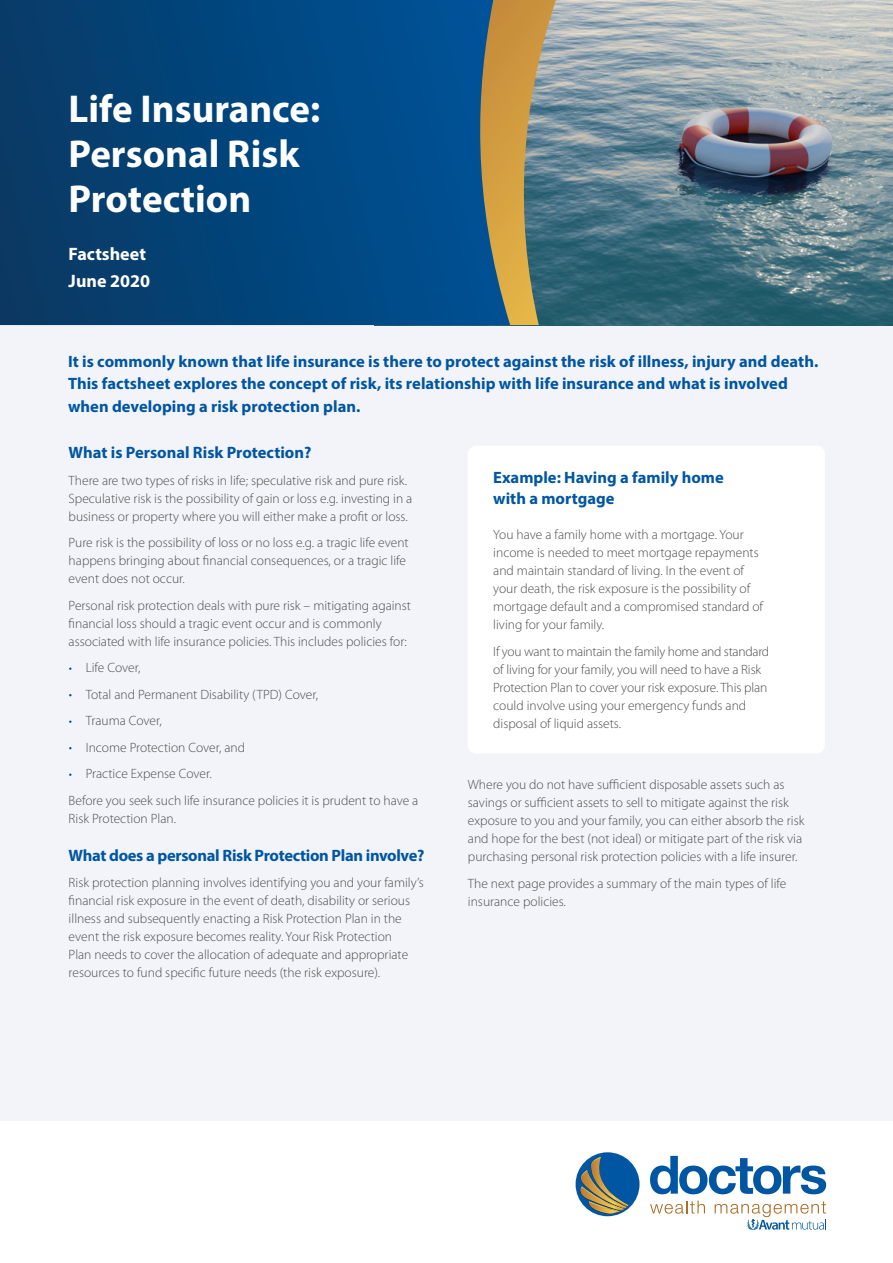
<style>
.page{position:relative;width:893px;height:1263px;background:#fff}
.page>*{position:absolute;margin:0;border:0;box-sizing:border-box;transform-origin:0 0}
.t1{font:700 39px/45px "Myriad Pro";color:#fff}
.t2{font:700 18px/27px "Myriad Pro";color:#fff}
.t3{font:700 16.5px/22.5px "Myriad Pro";color:#0056a2}
.t4{font:700 16.5px "Myriad Pro";letter-spacing:-.02em;color:#0056a2}
.t5{font:300 13.5px/18px "Myriad Pro";color:#4d4d4f}
.s1{color:#fff}
</style>
<div class="page">
<svg style="left:650px;top:1156px;width:176px;height:38px"></svg>
<svg style="left:650px;top:1200px;width:55px;height:14px"></svg>
<svg style="left:715px;top:1201px;width:111px;height:29px"></svg>
<div style="left:576px;top:1152px;width:63px;height:64px;background:#0056a2;border-radius:50%"></div>
<svg style="left:579px;top:1157px;width:50px;height:57px"></svg>
<div style="left:0;top:0;width:893px;height:1121px;background:#f3f4fa"></div>
<img style="left:556px;top:0;width:337px;height:325px">
<svg style="left:510px;top:0;width:46px;height:325px;background:#948d68"></svg>
<svg style="left:0;top:0;width:510px;height:325px;background:#0b4879"></svg>
<div style="left:468px;top:445px;width:357px;height:308px;background:#fff;border-radius:9px"></div>
<h1 class="t1" style="left:69px;top:85px;width:253px">Life Insurance:<br>Personal Risk<br>Protection</h1>
<h2 class="t2" style="left:69px;top:240px;width:83px">Factsheet<br>June 2020</h2>
<p class="t3" style="left:68px;top:349px;width:752px">It is commonly known that life insurance is there to protect against the risk of illness, injury and death.<br>This factsheet explores the concept of risk, its relationship with life insurance and what is involved when developing a risk protection plan.</p>
<p class="t3" style="left:69px;top:441px;width:244px">What is Personal Risk Protection?</p>
<p class="t5" style="left:69px;top:471px;width:345px">There are two types of risks in life; speculative risk and pure risk.<br>Speculative risk is the possibility of gain or loss e.g. investing in a business or property where you will either make a profit or loss.</p>
<p class="t5" style="left:69px;top:534px;width:342px">Pure risk is the possibility of loss or no loss e.g. a tragic life event happens bringing about financial consequences, or a tragic life event does not occur.</p>
<p class="t5" style="left:69px;top:596px;width:344px">Personal risk protection deals with pure risk – mitigating against financial loss should a tragic event occur and is commonly associated with life insurance policies. This includes policies for:</p>
<p class="t5" style="left:69px;top:659px;width:73px"><span class="s1">•</span> Life Cover,</p>
<p class="t5" style="left:69px;top:685px;width:251px"><span class="s1">•</span> Total and Permanent Disability (TPD) Cover,</p>
<p class="t5" style="left:69px;top:712px;width:95px"><span class="s1">•</span> Trauma Cover,</p>
<p class="t5" style="left:69px;top:738px;width:178px"><span class="s1">•</span> Income Protection Cover, and</p>
<p class="t5" style="left:69px;top:760px;width:351px;line-height:26.5px"><span class="s1">•</span> Practice Expense Cover.<br>Before you seek such life insurance policies it is prudent to have a</p>
<p class="t5" style="left:69px;top:809px;width:109px">Risk Protection Plan.</p>
<p class="t4" style="left:69px;top:844px;width:357px">What does a personal Risk Protection Plan involve?</p>
<p class="t5" style="left:69px;top:874px;width:357px">Risk protection planning involves identifying you and your family’s financial risk exposure in the event of death, disability or serious illness and subsequently enacting a Risk Protection Plan in the event the risk exposure becomes reality. Your Risk Protection<br>Plan needs to cover the allocation of adequate and appropriate resources to fund specific future needs (the risk exposure).</p>
<p class="t3" style="left:493px;top:467px;width:232px;line-height:21px">Example: Having a family home with a mortgage</p>
<p class="t5" style="left:493px;top:526px;width:271px">You have a family home with a mortgage. Your income is needed to meet mortgage repayments and maintain standard of living. In the event of your death, the risk exposure is the possibility of mortgage default and a compromised standard of living for your family.</p>
<p class="t5" style="left:493px;top:642px;width:278px">If you want to maintain the family home and standard of living for your family, you will need to have a Risk Protection Plan to cover your risk exposure. This plan could involve using your emergency funds and disposal of liquid assets.</p>
<p class="t5" style="left:468px;top:776px;width:338px">Where you do not have sufficient disposable assets such as savings or sufficient assets to sell to mitigate against the risk exposure to you and your family, you can either absorb the risk and hope for the best (not ideal) or mitigate part of the risk via purchasing personal risk protection policies with a life insurer.</p>
<p class="t5" style="left:468px;top:874px;width:320px">The next page provides a summary of the main types of life insurance policies.</p>
</div>
